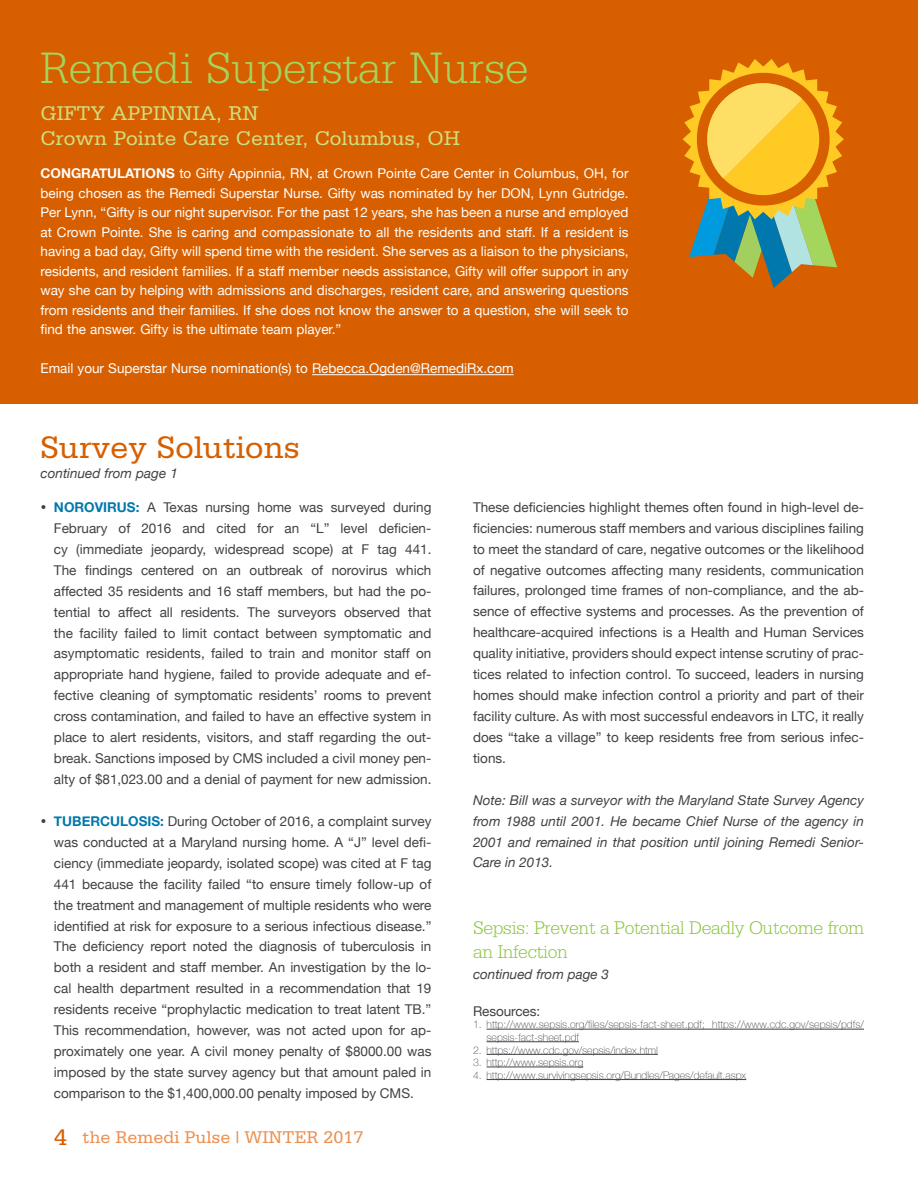
<style>
.page{position:relative;width:918px;height:1188px;background:#fff}
.page>*{position:absolute;margin:0;border:0;box-sizing:border-box;transform-origin:0 0}
.t1{font:300 46.5px "Serifa Std";color:#a4d55d}
.t2{font:33px "Serifa";color:#d75f00}
.t3{font:21px/25.3px "Serifa";color:#cde081}
.t4{font:300 19.5px/23.4px "Serifa Std";letter-spacing:-.02em;color:#8dc63f}
.t5{font:18px "Serifa";color:#ec8f4e}
.t6{font:13.5px/20.9px "Helvetica Neue";color:#404145;text-align:justify}
.t7{font:13.5px/19.5px "Helvetica Neue";color:#fff;text-align:justify}
.t8{font:italic 13.5px/20.9px "Helvetica Neue";color:#404145;text-align:justify}
.t9{font:100 10.5px/12.6px "Helvetica Neue";color:#404145}
.s1{font-weight:700}
.s2{font-weight:700;color:#0078ae}
.s3{font-size:23.85px;color:#d75f00}
</style>
<div class="page">
<div style="left:0;top:0;width:918px;height:404px;background:#d75f00"></div>
<svg style="left:683px;top:59px;width:161px;height:229px"></svg>
<hr style="left:312px;top:374px;width:202px;height:1px;background:#fff">
<hr style="left:487px;top:1029px;width:377px;height:1px;background:#404145">
<hr style="left:487px;top:1041px;width:92px;height:1px;background:#404145">
<hr style="left:487px;top:1054px;width:171px;height:1px;background:#404145">
<hr style="left:487px;top:1067px;width:96px;height:1px;background:#404145">
<hr style="left:487px;top:1079px;width:259px;height:1px;background:#404145">
<h1 class="t1" style="left:40px;top:42px;width:489px">Remedi Superstar Nurse</h1>
<h3 class="t3" style="left:40px;top:100px;width:421px">GIFTY APPINNIA, RN<br>Crown Pointe Care Center, Columbus, OH</h3>
<p class="t7" style="left:40px;top:165px;width:590px"><span class="s1">CONGRATULATIONS</span> to Gifty Appinnia, RN, at Crown Pointe Care Center in Columbus, OH, for being chosen as the Remedi Superstar Nurse. Gifty was nominated by her DON, Lynn Gutridge.<br>Per Lynn, “Gifty is our night supervisor. For the past 12 years, she has been a nurse and employed at Crown Pointe. She is caring and compassionate to all the residents and staff. If a resident is having a bad day, Gifty will spend time with the resident. She serves as a liaison to the physicians, residents, and resident families. If a staff member needs assistance, Gifty will offer support in any way she can by helping with admissions and discharges, resident care, and answering questions from residents and their families. If she does not know the answer to a question, she will seek to find the answer. Gifty is the ultimate team player.”</p>
<p class="t7" style="left:40px;top:360px;width:475px">Email your Superstar Nurse nomination(s) to Rebecca.Ogden@RemediRx.com</p>
<h2 class="t2" style="left:40px;top:429px;width:261px">Survey Solutions</h2>
<p class="t8" style="left:40px;top:463px;width:139px">continued from page 1</p>
<p class="t6" style="left:54px;top:498px;width:379px"><span class="s2">NOROVIRUS:</span> A Texas nursing home was surveyed during February of 2016 and cited for an “L” level deficien&shy;cy (immediate jeopardy, widespread scope) at F tag 441.<br>The findings centered on an outbreak of norovirus which affected 35 residents and 16 staff members, but had the po&shy;tential to affect all residents. The surveyors observed that the facility failed to limit contact between symptomatic and asymptomatic residents, failed to train and monitor staff on appropriate hand hygiene, failed to provide adequate and ef&shy;fective cleaning of symptomatic residents’ rooms to prevent cross contamination, and failed to have an effective system in place to alert residents, visitors, and staff regarding the out&shy;break. Sanctions imposed by CMS included a civil money pen&shy;alty of $81,023.00 and a denial of payment for new admission.</p>
<p class="t6" style="left:54px;top:811px;width:379px"><span class="s2">TUBERCULOSIS:</span> During October of 2016, a complaint survey was conducted at a Maryland nursing home. A “J” level defi&shy;ciency (immediate jeopardy, isolated scope) was cited at F tag 441 because the facility failed “to ensure timely follow-up of the treatment and management of multiple residents who were identified at risk for exposure to a serious infectious disease.” The deficiency report noted the diagnosis of tuberculosis in both a resident and staff member. An investigation by the lo&shy;cal health department resulted in a recommendation that 19 residents receive “prophylactic medication to treat latent TB.” This recommendation, however, was not acted upon for ap&shy;proximately one year. A civil money penalty of $8000.00 was imposed by the state survey agency but that amount paled in comparison to the $1,400,000.00 penalty imposed by CMS.</p>
<h3 class="t5" style="left:54px;top:1127px;width:311px"><span class="s3">4</span> the Remedi Pulse | WINTER 2017</h3>
<p class="t6" style="left:473px;top:497px;width:392px">These deficiencies highlight themes often found in high-level de&shy;ficiencies: numerous staff members and various disciplines failing to meet the standard of care, negative outcomes or the likelihood of negative outcomes affecting many residents, communication failures, prolonged time frames of non-compliance, and the ab&shy;sence of effective systems and processes. As the prevention of healthcare-acquired infections is a Health and Human Services quality initiative, providers should expect intense scrutiny of prac&shy;tices related to infection control. To succeed, leaders in nursing homes should make infection control a priority and part of their facility culture. As with most successful endeavors in LTC, it really does “take a village” to keep residents free from serious infec&shy;tions.</p>
<p class="t8" style="left:473px;top:790px;width:392px">Note: Bill was a surveyor with the Maryland State Survey Agency from 1988 until 2001. He became Chief Nurse of the agency in 2001 and remained in that position until joining Remedi Senior-Care in 2013.</p>
<h3 class="t4" style="left:473px;top:916px;width:393px">Sepsis: Prevent a Potential Deadly Outcome from an Infection</h3>
<p class="t8" style="left:473px;top:964px;width:138px">continued from page 3</p>
<p class="t6" style="left:473px;top:1001px;width:69px">Resources:</p>
<p class="t9" style="left:487px;top:1018px;width:379px;text-indent:-14px">1. http://www.sepsis.org/files/sepsis-fact-sheet.pdf; https://www.cdc.gov/sepsis/pdfs/ sepsis-fact-sheet.pdf</p>
<p class="t9" style="left:473px;top:1043px;width:186px">2. https://www.cdc.gov/sepsis/index.html</p>
<p class="t9" style="left:473px;top:1056px;width:112px">3. http://www.sepsis.org</p>
<p class="t9" style="left:473px;top:1068px;width:275px">4. http://www.survivingsepsis.org/Bundles/Pages/default.aspx</p>
</div>
